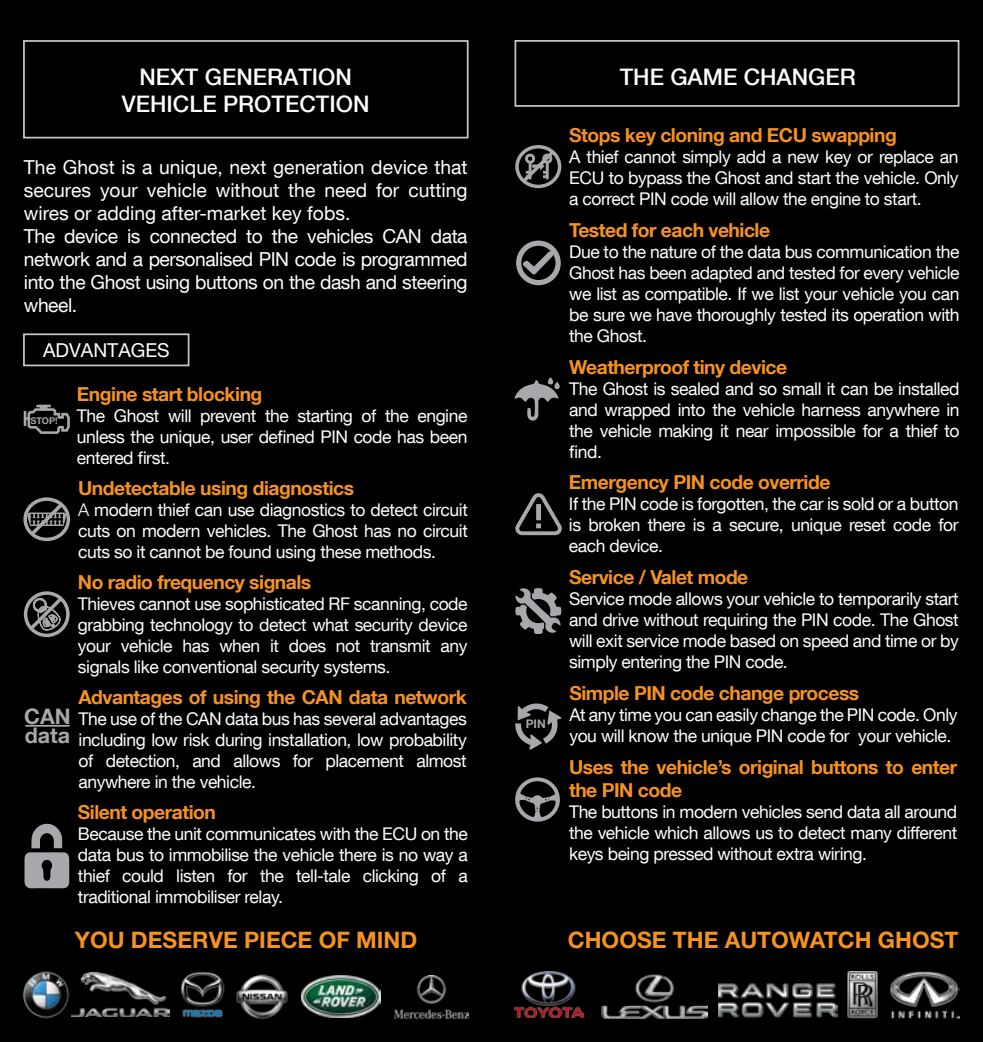
<style>
.page{position:relative;width:983px;height:1042px;background:#fff}
.page>*{position:absolute;margin:0;border:0;box-sizing:border-box;transform-origin:0 0}
.t1{font:500 22.75px/27.3px "Helvetica Neue LT Com";color:#fff;text-align:center}
.t2{font:700 22.75px "Helvetica Neue LT Std";color:#f6921e}
.t3{font:700 21.35px/19.8px "Helvetica Neue LT Com";color:#a6a8ab}
.t4{font:700 19.25px/23.1px "Helvetica Neue LT Com";letter-spacing:-.025em;color:#f69221}
.t5{font:19.25px/23.1px "Helvetica Neue LT Com";letter-spacing:-.025em;color:#fff}
.t6{font:19.25px "Helvetica Neue LT Std";color:#fff}
.t7{font:17.5px/21px "Helvetica Neue LT Com";letter-spacing:-.025em;color:#fff;text-align:justify}
.t8{font:700 11.72px "Helvetica Neue LT Com";color:#a6a8ab}
.t9{font:700 9.28px "Helvetica Neue LT Com";color:#a6a8ab}
.s1{font-weight:300}
</style>
<div class="page">
<div style="left:0;top:0;width:982px;height:1042px;background:#000"></div>
<div style="left:23px;top:40px;width:445px;height:98px;border:2px solid #c5c6c7"></div>
<div style="left:23px;top:333px;width:166px;height:33px;border:2px solid #c5c6c7"></div>
<div style="left:514px;top:40px;width:445px;height:67px;border:2px solid #c5c6c7"></div>
<svg style="left:24px;top:405px;width:46px;height:29px"></svg>
<div style="left:23px;top:497px;width:47px;height:44px;border:4px solid #a6a8ab;border-radius:50%"></div>
<svg style="left:27px;top:499px;width:40px;height:40px"></svg>
<div style="left:24px;top:591px;width:46px;height:46px;border:4px solid #a6a8ab;border-radius:50%"></div>
<svg style="left:26px;top:594px;width:40px;height:39px"></svg>
<hr style="left:25px;top:725px;width:45px;height:1px;background:#a6a8ab">
<svg style="left:24px;top:823px;width:45px;height:65px"></svg>
<img style="left:22px;top:971px;width:51px;height:48px">
<img style="left:890px;top:971px;width:68px;height:49px">
<img style="left:71px;top:972px;width:98px;height:44px">
<img style="left:181px;top:971px;width:44px;height:47px">
<img style="left:236px;top:974px;width:52px;height:46px">
<img style="left:301px;top:975px;width:79px;height:42px">
<img style="left:394px;top:975px;width:74px;height:45px">
<img style="left:514px;top:971px;width:69px;height:47px">
<img style="left:601px;top:974px;width:106px;height:44px">
<img style="left:718px;top:983px;width:119px;height:35px">
<img style="left:847px;top:971px;width:31px;height:47px">
<div style="left:515px;top:145px;width:46px;height:43px;border:4px solid #a6a8ab;border-radius:50%"></div>
<svg style="left:518px;top:147px;width:39px;height:39px"></svg>
<svg style="left:514px;top:380px;width:45px;height:41px"></svg>
<div style="left:516px;top:240px;width:44px;height:45px;border:5px solid #a6a8ab;border-radius:50%"></div>
<svg style="left:521px;top:251px;width:32px;height:24px"></svg>
<svg style="left:515px;top:493px;width:47px;height:42px"></svg>
<svg style="left:515px;top:588px;width:46px;height:46px"></svg>
<svg style="left:515px;top:703px;width:46px;height:46px"></svg>
<svg style="left:515px;top:777px;width:44px;height:45px"></svg>
<p class="t1" style="left:122px;top:63px;width:249px">NEXT GENERATION<br>VEHICLE PROTECTION</p>
<p class="t5" style="left:24px;top:155px;width:445px">The Ghost is a unique, next generation device that secures your vehicle without the need for cutting wires or adding after-market key fobs.<br>The device is connected to the vehicles CAN data network and a personalised PIN code is programmed into the Ghost using buttons on the dash and steering wheel.</p>
<p class="t6" style="left:43px;top:338px;width:128px">ADVANTAGES</p>
<p class="t4" style="left:77px;top:382px;width:187px">Engine start blocking</p>
<p class="t7" style="left:77px;top:405px;width:392px">The Ghost will prevent the starting of the engine unless the unique, user defined PIN code has been entered first.</p>
<p class="t4" style="left:78px;top:476px;width:277px">Undetectable using diagnostics</p>
<p class="t7" style="left:78px;top:499px;width:391px"><span class="s1">A</span> modern thief can use diagnostics to detect circuit cuts on modern vehicles. The Ghost has no circuit cuts so it cannot be found using these methods.</p>
<p class="t4" style="left:78px;top:570px;width:235px">No radio frequency signals</p>
<p class="t7" style="left:78px;top:593px;width:391px">Thieves cannot use sophisticated RF scanning, code grabbing technology to detect what security device your vehicle has when it does not transmit any signals like conventional security systems.</p>
<p class="t4" style="left:78px;top:685px;width:389px">Advantages of using the CAN data network</p>
<p class="t7" style="left:78px;top:708px;width:389px">The use of the CAN data bus has several advantages including low risk during installation, low probability of detection, and allows for placement almost anywhere in the vehicle.</p>
<p class="t4" style="left:78px;top:800px;width:139px">Silent operation</p>
<p class="t7" style="left:78px;top:823px;width:391px">Because the unit communicates with the ECU on the data bus to immobilise the vehicle there is no way a thief could listen for the tell-tale clicking of a traditional immobiliser relay.</p>
<p class="t2" style="left:75px;top:925px;width:344px">YOU DESERVE PIECE OF MIND</p>
<p class="t9" style="left:30px;top:415px;width:29px">STOP!</p>
<p class="t3" style="left:24px;top:705px;width:48px">CAN data</p>
<p class="t8" style="left:525px;top:717px;width:22px">PIN</p>
<p class="t1" style="left:619px;top:63px;width:237px">THE GAME CHANGER</p>
<p class="t4" style="left:569px;top:123px;width:329px">Stops key cloning and ECU swapping</p>
<p class="t7" style="left:569px;top:146px;width:391px">A thief cannot simply add a new key or replace an ECU to bypass the Ghost and start the vehicle. Only a correct PIN code will allow the engine to start.</p>
<p class="t4" style="left:569px;top:218px;width:202px">Tested for each vehicle</p>
<p class="t7" style="left:569px;top:241px;width:392px">Due to the nature of the data bus communication the Ghost has been adapted and tested for every vehicle we list as compatible. If we list your vehicle you can be sure we have thoroughly tested its operation with the Ghost.</p>
<p class="t4" style="left:569px;top:355px;width:219px">Weatherproof tiny device</p>
<p class="t7" style="left:569px;top:377px;width:392px">The Ghost is sealed and so small it can be installed and wrapped into the vehicle harness anywhere in the vehicle making it near impossible for a thief to find.</p>
<p class="t4" style="left:569px;top:470px;width:263px">Emergency PIN code override</p>
<p class="t7" style="left:569px;top:493px;width:391px">If the PIN code is forgotten, the car is sold or a button is broken there is a secure, unique reset code for each device.</p>
<p class="t4" style="left:569px;top:565px;width:181px">Service / Valet mode</p>
<p class="t7" style="left:569px;top:588px;width:391px">Service mode allows your vehicle to temporarily start and drive without requiring the PIN code. The Ghost will exit service mode based on speed and time or by simply entering the PIN code.</p>
<p class="t4" style="left:569px;top:681px;width:291px">Simple PIN code change process</p>
<p class="t7" style="left:569px;top:704px;width:389px">At any time you can easily change the PIN code. Only you will know the unique PIN code for your vehicle.</p>
<p class="t4" style="left:569px;top:754px;width:389px">Uses the vehicle’s original buttons to enter the PIN code</p>
<p class="t7" style="left:569px;top:800px;width:389px">The buttons in modern vehicles send data all around the vehicle which allows us to detect many different keys being pressed without extra wiring.</p>
<p class="t2" style="left:567px;top:925px;width:392px">CHOOSE THE AUTOWATCH GHOST</p>
</div>
